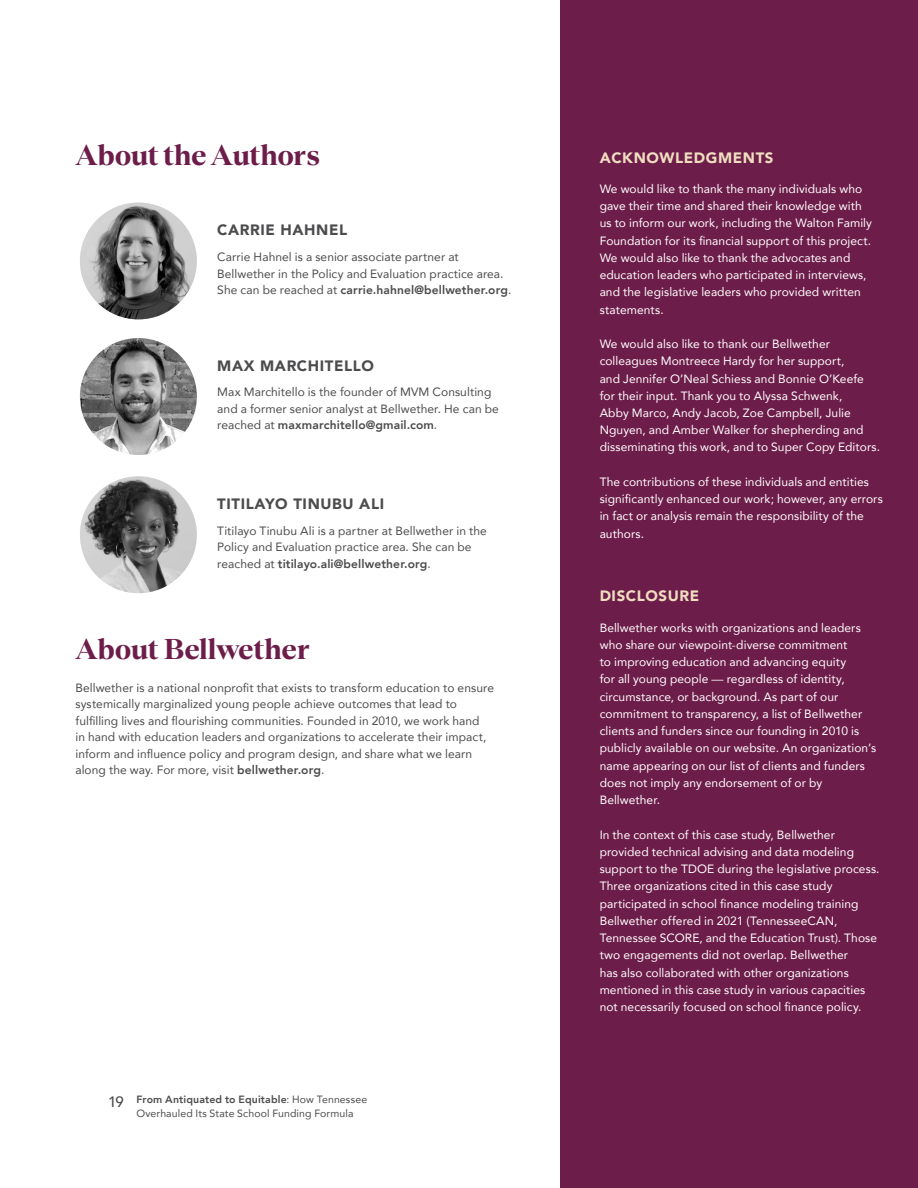
<style>
.page{position:relative;width:918px;height:1188px;background:#fff}
.page>*{position:absolute;margin:0;border:0;box-sizing:border-box;transform-origin:0 0}
.t1{font:700 30px "Teodor";color:#6d1d49}
.t2{font:900 15px "Avenir";letter-spacing:.04em;color:#4c4c4e}
.t3{font:900 15px "Avenir";letter-spacing:.04em;color:#f0dec0}
.t4{font:500 15px "Avenir";color:#4c4c4e}
.t5{font:12px/17.2px "Avenir";letter-spacing:.005em;color:#fff}
.t6{font:12px/16.5px "Avenir";letter-spacing:.005em;color:#4c4c4e}
.t7{font:10.5px/13.5px "Avenir";letter-spacing:.01em;color:#4c4c4e}
.s1{font-weight:800}
</style>
<div class="page">
<div style="left:561px;top:0;width:357px;height:1188px;background:#6d1d49"></div>
<img style="left:80px;top:202px;width:117px;height:117px;border-radius:58px">
<img style="left:80px;top:476px;width:117px;height:117px;border-radius:58px">
<img style="left:80px;top:338px;width:117px;height:117px;border-radius:58px">
<h1 class="t1" style="left:75px;top:133px;width:246px">About the Authors</h1>
<p class="t2" style="left:217px;top:217px;width:131px">CARRIE HAHNEL</p>
<p class="t6" style="left:217px;top:248px;width:296px">Carrie Hahnel is a senior associate partner at<br>Bellwether in the Policy and Evaluation practice area.<br>She can be reached at <span class="s1">carrie.hahnel@bellwether.org</span>.</p>
<p class="t2" style="left:217px;top:352px;width:158px">MAX MARCHITELLO</p>
<p class="t6" style="left:217px;top:384px;width:283px">Max Marchitello is the founder of MVM Consulting and a former senior analyst at Bellwether. He can be reached at <span class="s1">maxmarchitello@gmail.com</span>.</p>
<p class="t2" style="left:217px;top:491px;width:168px">TITILAYO TINUBU ALI</p>
<p class="t6" style="left:217px;top:522px;width:271px">Titilayo Tinubu Ali is a partner at Bellwether in the<br>Policy and Evaluation practice area. She can be reached at <span class="s1">titilayo.ali@bellwether.org</span>.</p>
<h1 class="t1" style="left:75px;top:626px;width:236px">About Bellwether</h1>
<p class="t6" style="left:75px;top:679px;width:420px">Bellwether is a national nonprofit that exists to transform education to ensure systemically marginalized young people achieve outcomes that lead to fulfilling lives and flourishing communities. Founded in 2010, we work hand<br>in hand with education leaders and organizations to accelerate their impact, inform and influence policy and program design, and share what we learn along the way. For more, visit <span class="s1">bellwether.org</span>.</p>
<p class="t4" style="left:108px;top:1088px;width:17px">19</p>
<p class="t7" style="left:136px;top:1093px;width:232px"><span class="s1">From Antiquated to Equitable</span>: How Tennessee<br>Overhauled Its State School Funding Formula</p>
<p class="t3" style="left:600px;top:144px;width:175px">ACKNOWLEDGMENTS</p>
<p class="t5" style="left:600px;top:180px;width:274px">We would like to thank the many individuals who gave their time and shared their knowledge with us to inform our work, including the Walton Family Foundation for its financial support of this project.<br>We would also like to thank the advocates and education leaders who participated in interviews, and the legislative leaders who provided written statements.</p>
<p class="t5" style="left:600px;top:335px;width:282px">We would also like to thank our Bellwether colleagues Montreece Hardy for her support,<br>and Jennifer O’Neal Schiess and Bonnie O’Keefe for their input. Thank you to Alyssa Schwenk,<br>Abby Marco, Andy Jacob, Zoe Campbell, Julie Nguyen, and Amber Walker for shepherding and disseminating this work, and to Super Copy Editors.</p>
<p class="t5" style="left:600px;top:473px;width:285px">The contributions of these individuals and entities significantly enhanced our work; however, any errors in fact or analysis remain the responsibility of the authors.</p>
<p class="t3" style="left:600px;top:583px;width:101px">DISCLOSURE</p>
<p class="t5" style="left:600px;top:619px;width:278px">Bellwether works with organizations and leaders who share our viewpoint-diverse commitment<br>to improving education and advancing equity<br>for all young people — regardless of identity, circumstance, or background. As part of our commitment to transparency, a list of Bellwether clients and funders since our founding in 2010 is publicly available on our website. An organization’s name appearing on our list of clients and funders does not imply any endorsement of or by Bellwether.</p>
<p class="t5" style="left:600px;top:825px;width:281px">In the context of this case study, Bellwether provided technical advising and data modeling support to the TDOE during the legislative process.<br>Three organizations cited in this case study participated in school finance modeling training Bellwether offered in 2021 (TennesseeCAN, Tennessee SCORE, and the Education Trust). Those two engagements did not overlap. Bellwether<br>has also collaborated with other organizations mentioned in this case study in various capacities not necessarily focused on school finance policy.</p>
</div>
